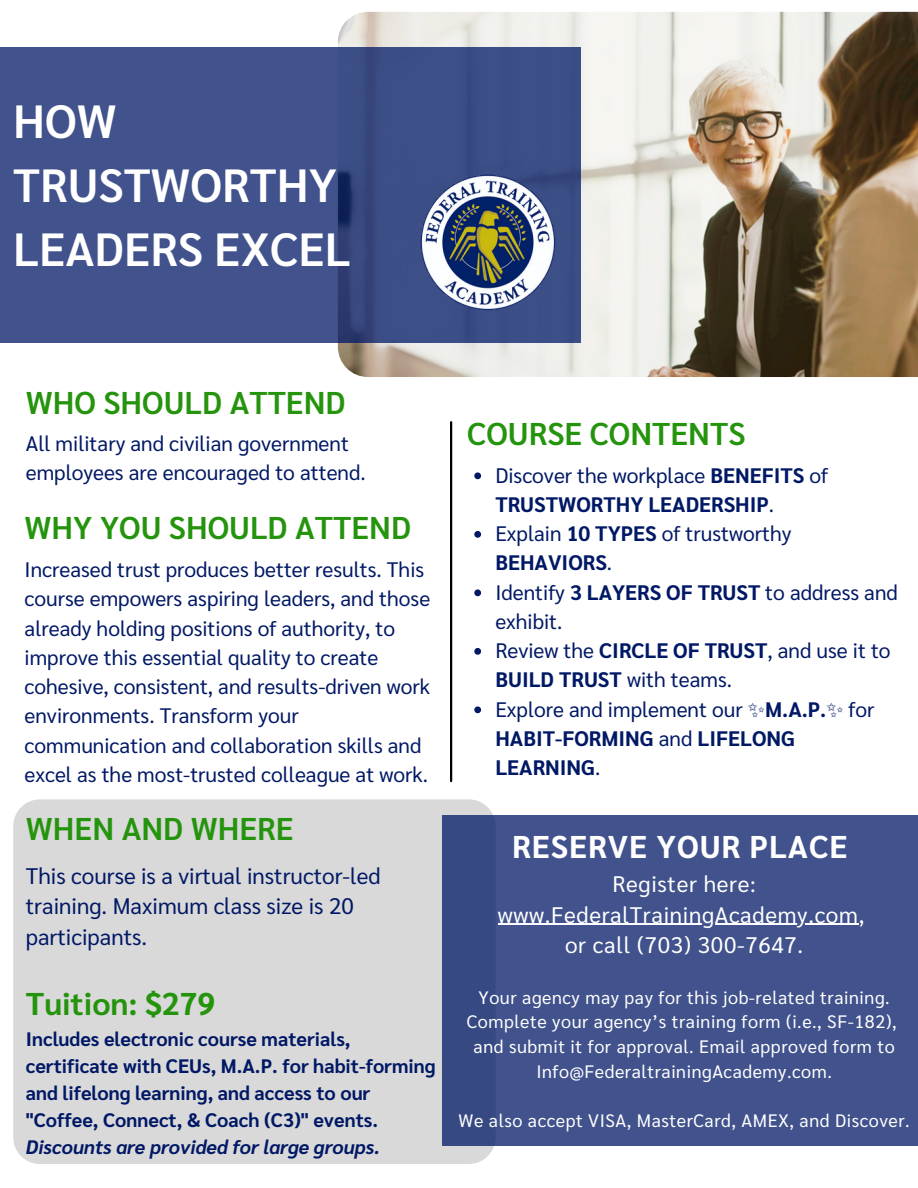
<style>
.page{position:relative;width:918px;height:1188px;background:#fff}
.page>*{position:absolute;margin:0;border:0;box-sizing:border-box;transform-origin:0 0}
.t1{font:600 46.5px/64.2px "Sarabun";color:#fff}
.t2{font:600 31.5px "Sarabun";color:#25940d}
.t3{font:700 31.5px "Sarabun";letter-spacing:.03em;color:#fff}
.t4{font:700 31.5px "Sarabun";color:#25940d}
.t5{font:22.5px/30.3px "Sarabun";color:#001865}
.t6{font:22.5px/30.3px "Sarabun";letter-spacing:.03em;color:#fff;text-align:center}
.t7{font:21px/29.2px "Sarabun";color:#001865}
.t8{font:700 21px/29.2px "Sarabun";color:#001865}
.t9{font:700 19.5px/27px "Sarabun";color:#001865}
.t10{font:18px/24.8px "Sarabun";letter-spacing:.03em;color:#fff;text-align:center}
.s1{font-style:italic}
.s2{font-weight:400}
.s3{font-weight:700}
.s4{font-family:"Free Serif";font-weight:400}
</style>
<div class="page">
<div style="left:13px;top:799px;width:483px;height:365px;background:#d9d9d9;border-radius:27px"></div>
<div style="left:442px;top:816px;width:476px;height:330px;background:#41528c"></div>
<img style="left:338px;top:12px;width:580px;height:365px">
<div style="left:0;top:47px;width:580px;height:295px;background:#41528c"></div>
<hr style="left:450px;top:422px;width:2px;height:359px;background:#000">
<img style="left:420px;top:173px;width:138px;height:139px">
<svg style="left:474px;top:472px;width:7px;height:7px"></svg>
<svg style="left:474px;top:531px;width:7px;height:7px"></svg>
<svg style="left:474px;top:589px;width:7px;height:7px"></svg>
<svg style="left:474px;top:648px;width:7px;height:7px"></svg>
<svg style="left:474px;top:706px;width:7px;height:7px"></svg>
<hr style="left:498px;top:924px;width:361px;height:1px;background:#fff">
<p class="t1" style="left:13px;top:86px;width:339px">HOW<br>TRUSTWORTHY<br>LEADERS EXCEL</p>
<p class="t2" style="left:26px;top:381px;width:321px">WHO SHOULD ATTEND</p>
<p class="t7" style="left:26px;top:428px;width:341px">All military and civilian government employees are encouraged to attend.</p>
<p class="t2" style="left:25px;top:505px;width:388px">WHY YOU SHOULD ATTEND</p>
<p class="t7" style="left:25px;top:554px;width:407px">Increased trust produces better results. This course empowers aspiring leaders, and those already holding positions of authority, to improve this essential quality to create cohesive, consistent, and results-driven work environments. Transform your communication and collaboration skills and excel as the most-trusted colleague at work.</p>
<p class="t2" style="left:26px;top:807px;width:269px">WHEN AND WHERE</p>
<p class="t5" style="left:26px;top:859px;width:356px">This course is a virtual instructor-led</p>
<p class="t5" style="left:26px;top:890px;width:329px">training. Maximum class size is 20 participants.</p>
<p class="t4" style="left:26px;top:982px;width:191px">Tuition: $279</p>
<p class="t9" style="left:26px;top:1024px;width:411px">Includes electronic course materials, certificate with CEUs, M.A.P. for habit-forming and lifelong learning, and access to our "Coffee, Connect, &amp; Coach (C3)" events.<br><span class="s1">Discounts are provided for large groups.</span></p>
<p class="t2" style="left:467px;top:412px;width:280px">COURSE CONTENTS</p>
<p class="t8" style="left:495px;top:459px;width:334px"><span class="s2">Discover the workplace</span> BENEFITS <span class="s2">of<br></span>TRUSTWORTHY LEADERSHIP<span class="s2">.</span></p>
<p class="t7" style="left:495px;top:518px;width:298px">Explain <span class="s3">10 TYPES</span> of trustworthy<br><span class="s3">BEHAVIORS</span>.</p>
<p class="t7" style="left:495px;top:576px;width:404px">Identify <span class="s3">3 LAYERS OF TRUST</span> to address and exhibit.</p>
<p class="t7" style="left:495px;top:635px;width:397px">Review the <span class="s3">CIRCLE OF TRUST</span>, and use it to<br><span class="s3">BUILD TRUST</span> with teams.</p>
<p class="t8" style="left:495px;top:693px;width:381px"><span class="s2">Explore and implement our</span> <span class="s4">✨</span>M.A.P.<span class="s4">✨</span> <span class="s2">for<br></span>HABIT-FORMING <span class="s2">and</span> LIFELONG<br>LEARNING<span class="s2">.</span></p>
<p class="t3" style="left:512px;top:825px;width:337px">RESERVE YOUR PLACE</p>
<p class="t6" style="left:498px;top:868px;width:368px">Register here: www.FederalTrainingAcademy.com,</p>
<p class="t6" style="left:565px;top:928px;width:240px">or call (703) 300-7647.</p>
<p class="t10" style="left:467px;top:984px;width:431px">Your agency may pay for this job-related training.<br>Complete your agency’s training form (i.e., SF-182),</p>
<p class="t10" style="left:474px;top:1033px;width:423px">and submit it for approval. Email approved form to<br>Info@FederaltrainingAcademy.com.</p>
<p class="t10" style="left:459px;top:1107px;width:453px">We also accept VISA, MasterCard, AMEX, and Discover.</p>
</div>
